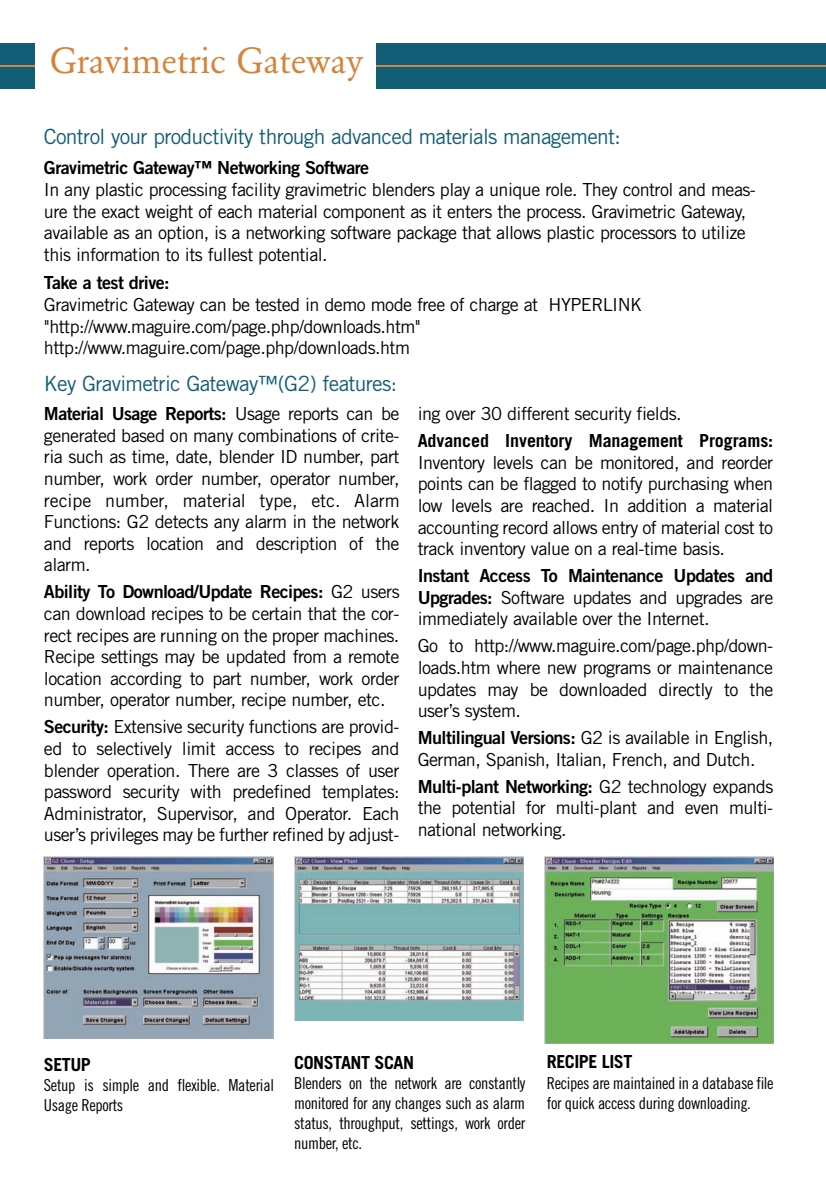
<style>
.page{position:relative;width:826px;height:1188px;background:#fff}
.page>*{position:absolute;margin:0;border:0;box-sizing:border-box;transform-origin:0 0}
.t1{font:36px "Garamond BE";color:#d4843a}
.t2{font:21px "Trade Gothic";letter-spacing:-.03em;color:#115d76}
.t3{font:18px/21.6px "Trade Gothic";letter-spacing:-.03em;color:#000}
.t4{font:18px "Trade Gothic Bold Two";letter-spacing:-.03em;color:#000}
.t5{font:700 18px "Trade Gothic";letter-spacing:-.005em;color:#000}
.t6{font:700 18px "Trade Gothic";letter-spacing:-.03em;color:#000}
.t7{font:16.5px/19.8px "Trade Gothic Cond Eighteen";letter-spacing:-.02em;color:#000}
.s1{font-family:"Trade Gothic"}
.s2{font-family:"Trade Gothic Bold Two"}
</style>
<div class="page">
<div style="left:0;top:51px;width:826px;height:30px;background:#d4843a"></div>
<div style="left:0;top:44px;width:826px;height:21px;background:#115d76"></div>
<div style="left:0;top:67px;width:826px;height:21px;background:#115d76"></div>
<div style="left:35px;top:39px;width:341px;height:61px;background:#fff"></div>
<img style="left:544px;top:857px;width:229px;height:187px">
<img style="left:294px;top:857px;width:229px;height:164px">
<img style="left:44px;top:857px;width:229px;height:181px">
<h1 class="t1" style="left:50px;top:46px;width:315px">Gravimetric Gateway</h1>
<p class="t2" style="left:44px;top:129px;width:578px">Control your productivity through advanced materials management:</p>
<p class="t4" style="left:44px;top:161px;width:327px">Gravimetric Gateway™ Networking Software</p>
<p class="t3" style="left:44px;top:180px;width:713px">In any plastic processing facility gravimetric blenders play a unique role. They control and meas&shy;ure the exact weight of each material component as it enters the process. Gravimetric Gateway, available as an option, is a networking software package that allows plastic processors to utilize this information to its fullest potential.</p>
<p class="t4" style="left:44px;top:276px;width:127px">Take a test drive:</p>
<p class="t3" style="left:44px;top:295px;width:600px">Gravimetric Gateway can be tested in demo mode free of charge at HYPERLINK "http://www.maguire.com/page.php/downloads.htm" http://www.maguire.com/page.php/downloads.htm</p>
<p class="t2" style="left:44px;top:376px;width:355px">Key Gravimetric Gateway™(G2) features:</p>
<p class="t4" style="left:44px;top:407px;width:357px">Material Usage Reports: <span class="s1">Usage reports can be</span></p>
<p class="t3" style="left:44px;top:426px;width:357px;text-align:justify">generated based on many combinations of crite&shy;ria such as time, date, blender ID number, part number, work order number, operator number, recipe number, material type, etc. Alarm Functions: G2 detects any alarm in the network and reports location and description of the alarm.</p>
<p class="t4" style="left:44px;top:585px;width:357px">Ability To Download/Update Recipes: <span class="s1">G2 users</span></p>
<p class="t3" style="left:44px;top:604px;width:357px;text-align:justify">can download recipes to be certain that the cor&shy;rect recipes are running on the proper machines.<br>Recipe settings may be updated from a remote location according to part number, work order number, operator number, recipe number, etc.</p>
<p class="t3" style="left:44px;top:718px;width:357px;text-align:justify"><span class="s2">Security:</span> Extensive security functions are provid&shy;ed to selectively limit access to recipes and blender operation. There are 3 classes of user password security with predefined templates:<br>Administrator, Supervisor, and Operator. Each user’s privileges may be further refined by adjust-</p>
<p class="t3" style="left:418px;top:405px;width:265px">ing over 30 different security fields.</p>
<p class="t5" style="left:418px;top:434px;width:357px">Advanced Inventory Management Programs:</p>
<p class="t3" style="left:418px;top:453px;width:357px;text-align:justify">Inventory levels can be monitored, and reorder points can be flagged to notify purchasing when low levels are reached. In addition a material accounting record allows entry of material cost to track inventory value on a real-time basis.</p>
<p class="t4" style="left:418px;top:569px;width:357px">Instant Access To Maintenance Updates and</p>
<p class="t3" style="left:418px;top:588px;width:357px"><span class="s2">Upgrades:</span> Software updates and upgrades are immediately available over the Internet.</p>
<p class="t3" style="left:418px;top:637px;width:357px;text-align:justify">Go to http://www.maguire.com/page.php/down&shy;loads.htm where new programs or maintenance updates may be downloaded directly to the user’s system.</p>
<p class="t3" style="left:418px;top:729px;width:357px"><span class="s2">Multilingual Versions:</span> G2 is available in English,<br>German, Spanish, Italian, French, and Dutch.</p>
<p class="t4" style="left:418px;top:780px;width:357px">Multi-plant Networking: <span class="s1">G2 technology expands</span></p>
<p class="t3" style="left:418px;top:799px;width:357px">the potential for multi-plant and even multi&shy;national networking.</p>
<p class="t5" style="left:44px;top:1058px;width:48px">SETUP</p>
<p class="t7" style="left:44px;top:1077px;width:232px">Setup is simple and flexible. Material<br>Usage Reports</p>
<p class="t6" style="left:294px;top:1056px;width:121px">CONSTANT SCAN</p>
<p class="t7" style="left:294px;top:1075px;width:233px;text-align:justify">Blenders on the network are constantly monitored for any changes such as alarm status, throughput, settings, work order number, etc.</p>
<p class="t6" style="left:547px;top:1055px;width:87px">RECIPE LIST</p>
<p class="t7" style="left:547px;top:1074px;width:228px">Recipes are maintained in a database file for quick access during downloading.</p>
</div>
